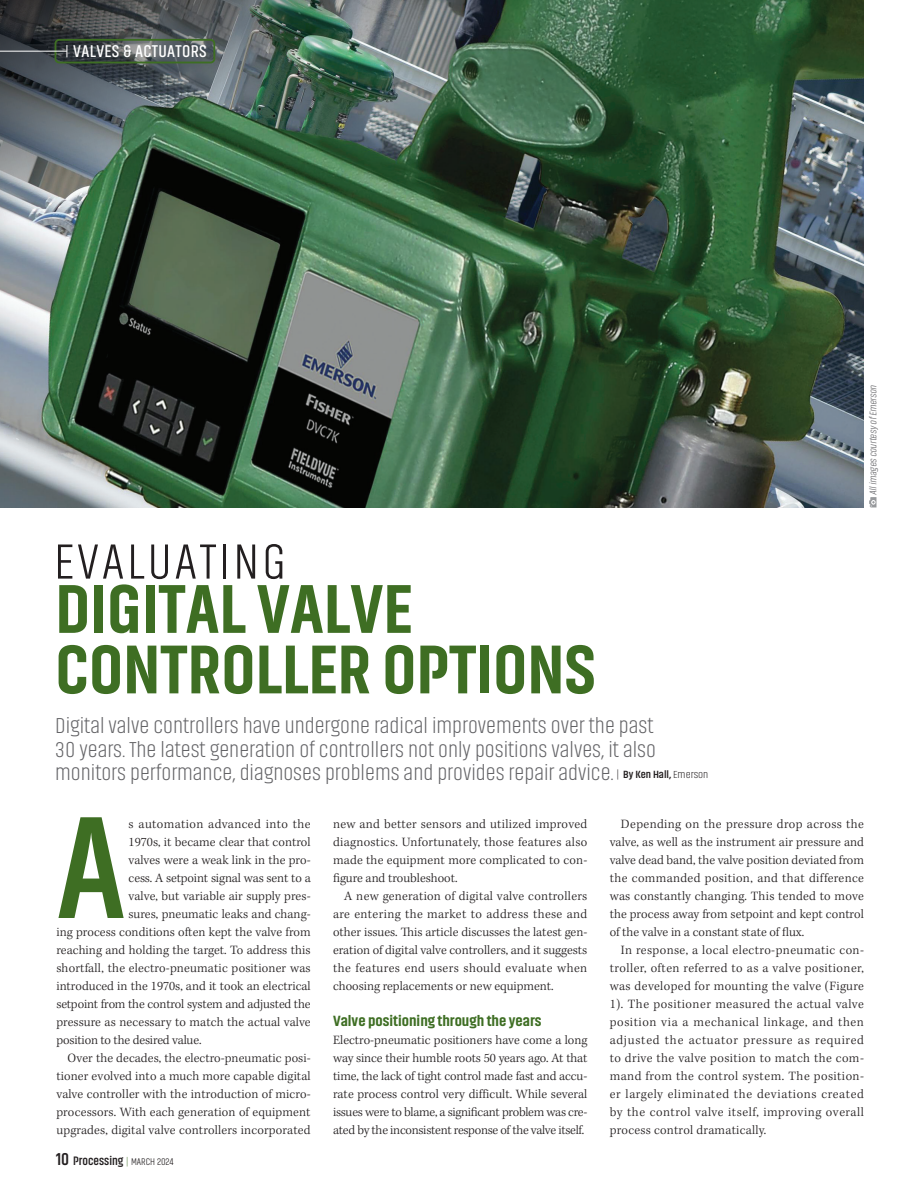
<style>
.page{position:relative;width:918px;height:1188px;background:#fff}
.page>*{position:absolute;margin:0;border:0;box-sizing:border-box;transform-origin:0 0}
.Body_Copy_b{font:700 147.75px "Akhand";color:#3e6e23}
.Headline_b{font:800 69.45px/60.4px "Akhand";color:#3e6e23}
.t1{font:300 51px "Akhand";letter-spacing:.06em;color:#231f20}
.Deck_b{font:200 22.35px/23.7px "Akhand";color:#636366;text-align:justify}
.t2{font:600 17.4px "Akhand";letter-spacing:.02em;color:#fff}
.Subhead_1_b{font:800 15px "Akhand";color:#3e6e23;scale:1.08 1}
.Body_Copy_b-2{font:300 13.05px/18px "Kepler Std";letter-spacing:.005em;color:#231f20;text-align:justify}
.Body_Copy_b-3{font:300 13.05px "Kepler Std";letter-spacing:.03em;color:#231f20}
.t3{font:700 12.45px "Akhand";color:#231f20}
.Body_Copy_b-4{font:700 10.65px "Akhand";color:#231f20;scale:1.08 1}
.t4{font:italic 300 9.9px "Akhand";color:#636366}
.s1{font-weight:200}
.s2{font-size:17.4px}
.s3{font-weight:200;font-size:9.9px;color:#3e6e23}
.s4{font-weight:300;font-size:9.9px}
</style>
<div class="page">
<img style="left:0;top:0;width:864px;height:507px">
<img style="left:0;top:0;width:518px;height:279px">
<div style="left:55px;top:39px;width:160px;height:24px;border:2px solid #3e6e23;border-radius:4px"></div>
<svg style="left:67px;top:45px;width:1px;height:12px"></svg>
<hr style="left:0;top:51px;width:67px;height:1px;background:#fff">
<svg style="left:869px;top:497px;width:7px;height:10px"></svg>
<p class="t2" style="left:73px;top:42px;width:135px">VALVES &amp; ACTUATORS</p>
<p class="t1" style="left:54px;top:536px;width:234px">EVALUATING</p>
<p class="Headline_b" style="left:55px;top:579px;width:542px">DIGITAL VALVE<br>CONTROLLER OPTIONS</p>
<p class="Deck_b" style="left:55px;top:714px;width:602px">Digital valve controllers have undergone radical improvements over the past 30 years. The latest generation of controllers not only positions valves, it also monitors performance, diagnoses problems and provides repair advice.</p>
<p class="Body_Copy_b-4" style="left:616px;top:769px;width:87px"><span class="s1">|</span> By Ken Hall, <span class="s1">Emerson</span></p>
<p class="t4" style="left:868px;top:495px;width:113px;rotate:-90deg">Allimages courtesy ofEmerson</p>
<p class="Body_Copy_b" style="left:56px;top:789px;width:71px">A</p>
<p class="Body_Copy_b-3" style="left:129px;top:817px;width:184px">s automation advanced into the</p>
<p class="Body_Copy_b-2" style="left:129px;top:833px;width:184px">1970s, it became clear that control</p>
<p class="Body_Copy_b-2" style="left:129px;top:851px;width:184px">valves were a weak link in the pro-</p>
<p class="Body_Copy_b-2" style="left:129px;top:869px;width:184px">cess. A setpoint signal was sent to a</p>
<p class="Body_Copy_b-2" style="left:129px;top:887px;width:184px">valve, but variable air supply pres-</p>
<p class="Body_Copy_b-2" style="left:129px;top:905px;width:184px">sures, pneumatic leaks and chang-</p>
<p class="Body_Copy_b-2" style="left:56px;top:923px;width:256px">ing process conditions often kept the valve from</p>
<p class="Body_Copy_b-2" style="left:56px;top:941px;width:256px">reaching and holding the target. To address this</p>
<p class="Body_Copy_b-2" style="left:56px;top:959px;width:256px">shortfall, the electro-pneumatic positioner was</p>
<p class="Body_Copy_b-2" style="left:56px;top:977px;width:256px">introduced in the 1970s, and it took an electrical</p>
<p class="Body_Copy_b-2" style="left:56px;top:995px;width:256px">setpoint from the control system and adjusted the</p>
<p class="Body_Copy_b-2" style="left:56px;top:1013px;width:256px">pressure as necessary to match the actual valve</p>
<p class="Body_Copy_b-2" style="left:56px;top:1031px;width:147px">position to the desired value.</p>
<p class="Body_Copy_b-2" style="left:56px;top:1049px;width:256px;text-indent:11px">Over the decades, the electro-pneumatic posi&shy;tioner evolved into a much more capable digital valve controller with the introduction of micro&shy;processors. With each generation of equipment upgrades, digital valve controllers incorporated</p>
<p class="t3" style="left:56px;top:1155px;width:119px"><span class="s2">10</span> Processing <span class="s3">|</span> <span class="s4">MARCH 2024</span></p>
<p class="Body_Copy_b-2" style="left:333px;top:815px;width:256px">new and better sensors and utilized improved diagnostics. Unfortunately, those features also made the equipment more complicated to con&shy;figure and troubleshoot.</p>
<p class="Body_Copy_b-2" style="left:333px;top:887px;width:256px;text-indent:11px">A new generation of digital valve controllers are entering the market to address these and other issues. This article discusses the latest gen&shy;eration of digital valve controllers, and it suggests the features end users should evaluate when choosing replacements or new equipment.</p>
<p class="Subhead_1_b" style="left:333px;top:1013px;width:195px">Valve positioning through the years</p>
<p class="Body_Copy_b-2" style="left:333px;top:1031px;width:256px">Electro-pneumatic positioners have come a long way since their humble roots 50 years ago. At that time, the lack of tight control made fast and accu&shy;rate process control very difficult. While several issues were to blame, a significant problem was cre&shy;ated by the inconsistent response of the valve itself.</p>
<p class="Body_Copy_b-2" style="left:610px;top:815px;width:256px;text-indent:11px">Depending on the pressure drop across the valve, as well as the instrument air pressure and valve dead band, the valve position deviated from the commanded position, and that difference was constantly changing. This tended to move the process away from setpoint and kept control of the valve in a constant state of flux.</p>
<p class="Body_Copy_b-2" style="left:610px;top:941px;width:256px;text-indent:11px">In response, a local electro-pneumatic con&shy;troller, often referred to as a valve positioner, was developed for mounting the valve (Figure 1). The positioner measured the actual valve position via a mechanical linkage, and then adjusted the actuator pressure as required to drive the valve position to match the com&shy;mand from the control system. The position&shy;er largely eliminated the deviations created by the control valve itself, improving overall process control dramatically.</p>
</div>
